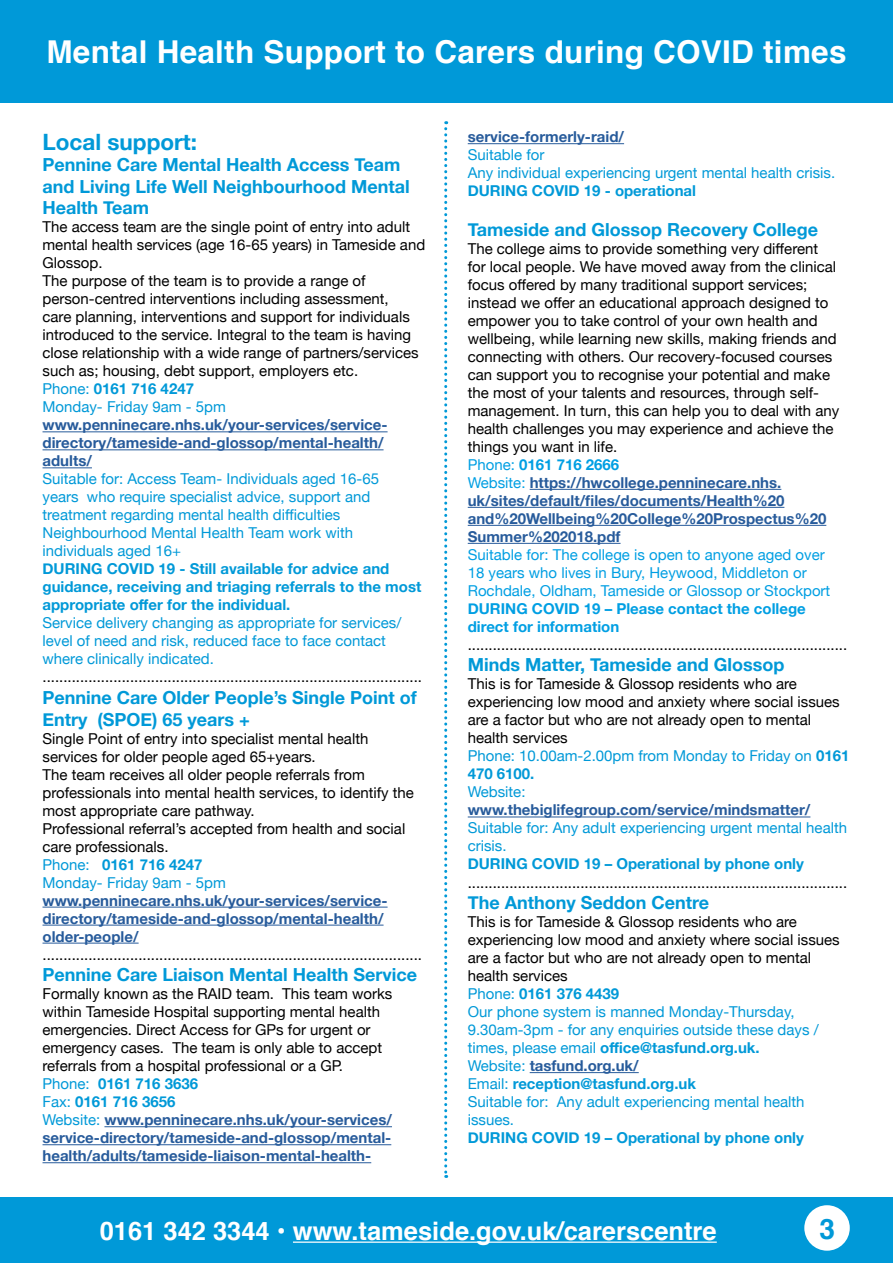
<style>
.page{position:relative;width:893px;height:1263px;background:#fff}
.page>*{position:absolute;margin:0;border:0;box-sizing:border-box;transform-origin:0 0}
.t1{font:700 31.5px "Helvetica";letter-spacing:.01em;color:#fff}
.t2{font:700 28.05px "Helvetica";color:#0099d8}
.t3{font:700 25.5px "Helvetica";color:#fff}
.t4{font:700 22.5px "Helvetica Neue";color:#0099d8}
.t5{font:700 18px/21.6px "Helvetica Neue";color:#0099d8}
.t6{font:15px/18px "Helvetica Neue";color:#000}
.t7{font:15px/18px "Helvetica Neue";color:#0099d8}
.t8{font:700 15px/18px "Helvetica Neue";color:#275b9b}
.t9{font:700 15px/18px "Helvetica Neue";color:#0099d8}
.t10{font:15px/18px "Helvetica Neue";color:#009fe3}
.t11{font:700 15px/18px "Helvetica Neue";color:#009fe3}
.s1{color:#0099d8}
.s2{font-weight:700;color:#0099d8}
.s3{font-weight:700;color:#275b9b}
.s4{color:#009fe3}
.s5{font-weight:700;color:#009fe3}
.s6{color:#000}
.s7{font-weight:700}
</style>
<div class="page">
<div style="left:0;top:1198px;width:893px;height:65px;background:#0099d8"></div>
<div style="left:804px;top:1205px;width:46px;height:46px;background:#fff;border-radius:50%"></div>
<hr style="left:293px;top:1241px;width:424px;height:2px;background:#fff">
<div style="left:0;top:0;width:893px;height:102px;background:#0099d8"></div>
<svg style="left:444px;top:121px;width:3px;height:1057px"></svg>
<hr style="left:43px;top:431px;width:345px;height:1px;background:#275b9b">
<hr style="left:43px;top:449px;width:341px;height:1px;background:#275b9b">
<hr style="left:43px;top:467px;width:49px;height:1px;background:#275b9b">
<hr style="left:43px;top:907px;width:345px;height:1px;background:#275b9b">
<hr style="left:43px;top:925px;width:341px;height:1px;background:#275b9b">
<hr style="left:43px;top:943px;width:96px;height:1px;background:#275b9b">
<hr style="left:104px;top:1126px;width:288px;height:1px;background:#275b9b">
<hr style="left:43px;top:1144px;width:348px;height:1px;background:#275b9b">
<hr style="left:43px;top:1162px;width:328px;height:1px;background:#275b9b">
<hr style="left:468px;top:143px;width:156px;height:1px;background:#275b9b">
<hr style="left:530px;top:489px;width:251px;height:1px;background:#275b9b">
<hr style="left:468px;top:507px;width:316px;height:1px;background:#275b9b">
<hr style="left:468px;top:525px;width:358px;height:1px;background:#275b9b">
<hr style="left:468px;top:543px;width:153px;height:1px;background:#275b9b">
<hr style="left:468px;top:817px;width:342px;height:1px;background:#275b9b">
<hr style="left:530px;top:1072px;width:109px;height:1px;background:#275b9b">
<h1 class="t1" style="left:46px;top:26px;width:801px">Mental Health Support to Carers during COVID times</h1>
<h3 class="t4" style="left:43px;top:124px;width:156px">Local support:</h3>
<p class="t5" style="left:43px;top:154px;width:369px">Pennine Care Mental Health Access Team and Living Life Well Neighbourhood Mental<br>Health Team</p>
<p class="t6" style="left:43px;top:219px;width:384px">The access team are the single point of entry into adult mental health services (age 16-65 years) in Tameside and Glossop.<br>The purpose of the team is to provide a range of person-centred interventions including assessment,<br>care planning, interventions and support for individuals introduced to the service. Integral to the team is having close relationship with a wide range of partners/services such as; housing, debt support, employers etc.<br><span class="s1">Phone:</span> <span class="s2">0161 716 4247<br></span><span class="s1">Monday- Friday 9am - 5pm</span></p>
<p class="t8" style="left:43px;top:416px;width:347px">www.penninecare.nhs.uk/your-services/service&shy;directory/tameside-and-glossop/mental-health/ adults/</p>
<p class="t7" style="left:43px;top:471px;width:338px">Suitable for: Access Team- Individuals aged 16-65 years who require specialist advice, support and treatment regarding mental health difficulties Neighbourhood Mental Health Team work with individuals aged 16+</p>
<p class="t9" style="left:43px;top:560px;width:380px">DURING COVID 19 - Still available for advice and guidance, receiving and triaging referrals to the most appropriate offer for the individual.</p>
<p class="t7" style="left:43px;top:615px;width:360px">Service delivery changing as appropriate for services/ level of need and risk, reduced face to face contact where clinically indicated.</p>
<p class="t6" style="left:43px;top:669px;width:381px">...........................................................................................</p>
<p class="t5" style="left:43px;top:687px;width:376px">Pennine Care Older People’s Single Point of<br>Entry (SPOE) 65 years +</p>
<p class="t6" style="left:43px;top:730px;width:373px">Single Point of entry into specialist mental health services for older people aged 65+years.<br>The team receives all older people referrals from professionals into mental health services, to identify the most appropriate care pathway.<br>Professional referral’s accepted from health and social care professionals.<br><span class="s1">Phone:</span> <span class="s2">0161 716 4247<br></span><span class="s1">Monday- Friday 9am - 5pm</span></p>
<p class="t8" style="left:43px;top:892px;width:347px">www.penninecare.nhs.uk/your-services/service&shy;directory/tameside-and-glossop/mental-health/ older-people/</p>
<p class="t6" style="left:43px;top:946px;width:381px">...........................................................................................</p>
<p class="t5" style="left:43px;top:964px;width:376px">Pennine Care Liaison Mental Health Service</p>
<p class="t6" style="left:43px;top:986px;width:351px">Formally known as the RAID team. This team works within Tameside Hospital supporting mental health emergencies. Direct Access for GPs for urgent or emergency cases. The team is only able to accept referrals from a hospital professional or a GP.<br><span class="s1">Phone:</span> <span class="s2">0161 716 3636<br></span><span class="s1">Fax:</span> <span class="s2">0161 716 3656<br></span><span class="s1">Website:</span> <span class="s3">www.penninecare.nhs.uk/your-services/ service-directory/tameside-and-glossop/mental&shy;health/adults/tameside-liaison-mental-health-</span></p>
<p class="t8" style="left:468px;top:128px;width:158px">service-formerly-raid/</p>
<p class="t7" style="left:468px;top:147px;width:369px">Suitable for<br>Any individual experiencing urgent mental health crisis.</p>
<p class="t9" style="left:468px;top:182px;width:230px">DURING COVID 19 - operational</p>
<p class="t5" style="left:468px;top:219px;width:352px">Tameside and Glossop Recovery College</p>
<p class="t6" style="left:468px;top:240px;width:373px">The college aims to provide something very different for local people. We have moved away from the clinical focus offered by many traditional support services; instead we offer an educational approach designed to empower you to take control of your own health and wellbeing, while learning new skills, making friends and connecting with others. Our recovery-focused courses can support you to recognise your potential and make the most of your talents and resources, through self&shy;management. In turn, this can help you to deal with any health challenges you may experience and achieve the things you want in life.<br><span class="s4">Phone:</span> <span class="s5">0161 716 2666<br></span><span class="s4">Website:</span> <span class="s3">https://hwcollege.penninecare.nhs. uk/sites/default/files/documents/Health%20 and%20Wellbeing%20College%20Prospectus%20<br>Summer%202018.pdf</span></p>
<p class="t10" style="left:468px;top:546px;width:364px">Suitable for: The college is open to anyone aged over<br>18 years who lives in Bury, Heywood, Middleton or<br>Rochdale, Oldham, Tameside or Glossop or Stockport</p>
<p class="t11" style="left:468px;top:600px;width:340px">DURING COVID 19 – Please contact the college direct for information</p>
<p class="t6" style="left:468px;top:636px;width:381px">...........................................................................................</p>
<p class="t5" style="left:468px;top:655px;width:318px">Minds Matter, Tameside and Glossop</p>
<p class="t6" style="left:468px;top:676px;width:383px">This is for Tameside &amp; Glossop residents who are experiencing low mood and anxiety where social issues are a factor but who are not already open to mental health services<br><span class="s1">Phone: 10.00am-2.00pm from Monday to Friday on</span> <span class="s2">0161<br>470 6100.</span></p>
<p class="t7" style="left:468px;top:784px;width:59px">Website:</p>
<p class="t8" style="left:468px;top:801px;width:344px">www.thebiglifegroup.com/service/mindsmatter/</p>
<p class="t7" style="left:468px;top:820px;width:381px">Suitable for: Any adult experiencing urgent mental health crisis.</p>
<p class="t9" style="left:468px;top:855px;width:338px">DURING COVID 19 – Operational by phone only</p>
<p class="t6" style="left:468px;top:874px;width:381px">...........................................................................................</p>
<p class="t5" style="left:468px;top:892px;width:243px">The Anthony Seddon Centre</p>
<p class="t7" style="left:468px;top:914px;width:373px"><span class="s6">This is for Tameside &amp; Glossop residents who are experiencing low mood and anxiety where social issues are a factor but who are not already open to mental health services<br></span>Phone: <span class="s7">0161 376 4439<br></span>Our phone system is manned Monday-Thursday, 9.30am-3pm - for any enquiries outside these days / times, please email <span class="s7">office@tasfund.org.uk.<br></span>Website: <span class="s3">tasfund.org.uk/<br></span>Email: <span class="s7">reception@tasfund.org.uk<br></span>Suitable for: Any adult experiencing mental health issues.</p>
<p class="t9" style="left:468px;top:1129px;width:338px">DURING COVID 19 – Operational by phone only</p>
<h3 class="t3" style="left:100px;top:1211px;width:619px">0161 342 3344 • www.tameside.gov.uk/carerscentre</h3>
<h2 class="t2" style="left:819px;top:1206px;width:17px">3</h2>
</div>
